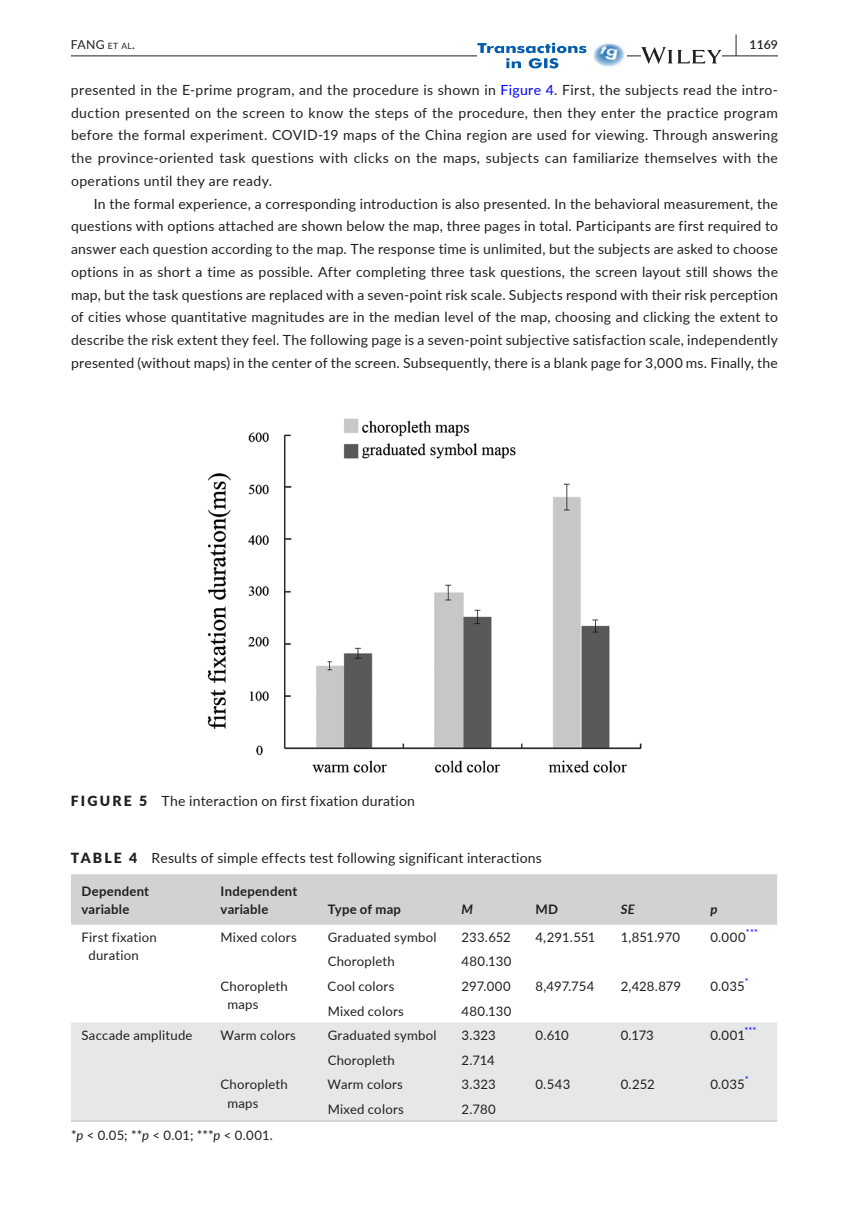
<style>
.page{position:relative;width:849px;height:1221px;background:#fff}
.page>*{position:absolute;margin:0;border:0;box-sizing:border-box;transform-origin:0 0}
.t1{font:600 22.75px "Lato";color:#231f20;scale:.48 1}
.t2{font:14px/22.8px "Lato";letter-spacing:.015em;color:#231f20;text-align:justify}
.t3{font:13.12px/18.4px "Lato";letter-spacing:.02em;color:#231f20}
.t4{font:700 13.12px/18.4px "Lato";letter-spacing:.02em;color:#231f20}
.t5{font:italic 700 13.12px "Lato";color:#231f20}
.t6{font:12.25px "Lato";color:#231f20}
.t7{font:600 12.25px "Lato";color:#231f20}
.t8{font:9.1px "Lato";color:#00f}
.s1{font-size:8.58px}
.s2{color:#00f}
.s3{font-weight:900}
.s4{font-style:italic}
</style>
<div class="page">
<hr style="left:71px;top:55px;width:706px;height:1px;background:#231f20">
<div style="left:477px;top:42px;width:149px;height:27px;background:#fff"></div>
<img style="left:593px;top:43px;width:32px;height:24px">
<img style="left:477px;top:42px;width:109px;height:26px">
<svg style="left:641px;top:47px;width:80px;height:17px"></svg>
<img style="left:207px;top:418px;width:435px;height:355px">
<div style="left:71px;top:874px;width:705px;height:50px;background:#d1d2d4"></div>
<div style="left:71px;top:1023px;width:705px;height:96px;background:#e6e7e9"></div>
<hr style="left:71px;top:1119px;width:139px;height:2px;background:#d1d2d4">
<hr style="left:210px;top:1119px;width:107px;height:2px;background:#d1d2d4">
<hr style="left:317px;top:1119px;width:134px;height:2px;background:#d1d2d4">
<hr style="left:451px;top:1119px;width:74px;height:2px;background:#d1d2d4">
<hr style="left:525px;top:1119px;width:85px;height:2px;background:#d1d2d4">
<hr style="left:610px;top:1119px;width:89px;height:2px;background:#d1d2d4">
<hr style="left:699px;top:1119px;width:77px;height:2px;background:#d1d2d4">
<h1 class="t1" style="left:734px;top:27px;width:7px">|</h1>
<p class="t6" style="left:71px;top:36px;width:66px">FANG <span class="s1">et al</span>.</p>
<p class="t7" style="left:749px;top:35px;width:30px">1169</p>
<p class="t2" style="left:71px;top:78px;width:708px">presented in the E-prime program, and the procedure is shown in <span class="s2">Figure 4</span>. First, the subjects read the intro&shy;duction presented on the screen to know the steps of the procedure, then they enter the practice program before the formal experiment. COVID-19 maps of the China region are used for viewing. Through answering the province-oriented task questions with clicks on the maps, subjects can familiarize themselves with the operations until they are ready.</p>
<p class="t2" style="left:71px;top:191px;width:708px;text-indent:23px">In the formal experience, a corresponding introduction is also presented. In the behavioral measurement, the questions with options attached are shown below the map, three pages in total. Participants are first required to answer each question according to the map. The response time is unlimited, but the subjects are asked to choose options in as short a time as possible. After completing three task questions, the screen layout still shows the map, but the task questions are replaced with a seven-point risk scale. Subjects respond with their risk perception of cities whose quantitative magnitudes are in the median level of the map, choosing and clicking the extent to describe the risk extent they feel. The following page is a seven-point subjective satisfaction scale, independently presented (without maps) in the center of the screen. Subsequently, there is a blank page for 3,000 ms. Finally, the</p>
<p class="t2" style="left:71px;top:788px;width:345px"><span class="s3">FIGURE 5</span> The interaction on first fixation duration</p>
<p class="t2" style="left:71px;top:845px;width:472px"><span class="s3">TABLE 4</span> Results of simple effects test following significant interactions</p>
<p class="t4" style="left:81px;top:881px;width:69px">Dependent variable</p>
<p class="t4" style="left:220px;top:881px;width:78px">Independent variable</p>
<p class="t4" style="left:327px;top:899px;width:75px">Type of map</p>
<p class="t5" style="left:461px;top:899px;width:13px">M</p>
<p class="t4" style="left:535px;top:899px;width:24px">MD</p>
<p class="t5" style="left:620px;top:899px;width:16px">SE</p>
<p class="t5" style="left:710px;top:899px;width:9px">p</p>
<p class="t8" style="left:745px;top:926px;width:13px">***</p>
<p class="t3" style="left:88px;top:927px;width:70px;text-indent:-7px">First fixation duration</p>
<p class="t3" style="left:220px;top:927px;width:78px">Mixed colors</p>
<p class="t3" style="left:327px;top:927px;width:110px">Graduated symbol</p>
<p class="t3" style="left:461px;top:927px;width:51px">233.652</p>
<p class="t3" style="left:535px;top:927px;width:61px">4,291.551</p>
<p class="t3" style="left:620px;top:927px;width:61px">1,851.970</p>
<p class="t3" style="left:710px;top:927px;width:37px">0.000</p>
<p class="t3" style="left:327px;top:951px;width:69px">Choropleth</p>
<p class="t3" style="left:461px;top:951px;width:51px">480.130</p>
<p class="t8" style="left:744px;top:975px;width:5px">*</p>
<p class="t3" style="left:227px;top:976px;width:62px;text-indent:-7px">Choropleth maps</p>
<p class="t3" style="left:327px;top:976px;width:68px">Cool colors</p>
<p class="t3" style="left:461px;top:976px;width:51px">297.000</p>
<p class="t3" style="left:535px;top:976px;width:60px">8,497.754</p>
<p class="t3" style="left:620px;top:976px;width:62px">2,428.879</p>
<p class="t3" style="left:710px;top:976px;width:36px">0.035</p>
<p class="t3" style="left:327px;top:1001px;width:78px">Mixed colors</p>
<p class="t3" style="left:461px;top:1001px;width:51px">480.130</p>
<p class="t8" style="left:744px;top:1024px;width:13px">***</p>
<p class="t3" style="left:81px;top:1025px;width:112px">Saccade amplitude</p>
<p class="t3" style="left:220px;top:1025px;width:77px">Warm colors</p>
<p class="t3" style="left:327px;top:1025px;width:110px">Graduated symbol</p>
<p class="t3" style="left:461px;top:1025px;width:36px">3.323</p>
<p class="t3" style="left:535px;top:1025px;width:35px">0.610</p>
<p class="t3" style="left:620px;top:1025px;width:35px">0.173</p>
<p class="t3" style="left:710px;top:1025px;width:36px">0.001</p>
<p class="t3" style="left:327px;top:1050px;width:69px">Choropleth</p>
<p class="t3" style="left:461px;top:1050px;width:35px">2.714</p>
<p class="t8" style="left:744px;top:1073px;width:5px">*</p>
<p class="t3" style="left:227px;top:1074px;width:62px;text-indent:-7px">Choropleth maps</p>
<p class="t3" style="left:327px;top:1074px;width:77px">Warm colors</p>
<p class="t3" style="left:461px;top:1074px;width:36px">3.323</p>
<p class="t3" style="left:535px;top:1074px;width:36px">0.543</p>
<p class="t3" style="left:620px;top:1074px;width:36px">0.252</p>
<p class="t3" style="left:710px;top:1074px;width:36px">0.035</p>
<p class="t3" style="left:327px;top:1099px;width:78px">Mixed colors</p>
<p class="t3" style="left:461px;top:1099px;width:36px">2.780</p>
<p class="t3" style="left:71px;top:1125px;width:203px">*<span class="s4">p</span> &lt; 0.05; **<span class="s4">p</span> &lt; 0.01; ***<span class="s4">p</span> &lt; 0.001.</p>
</div>
